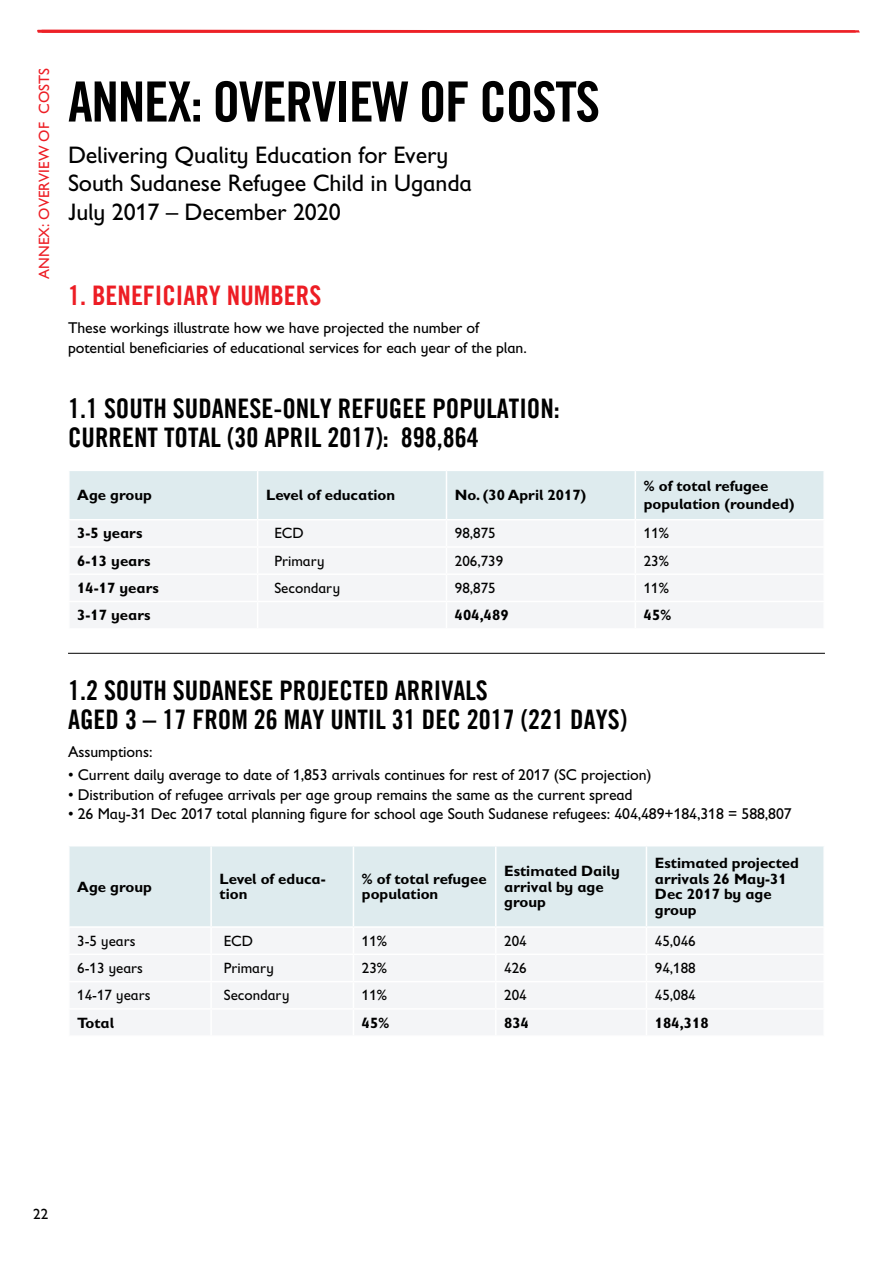
<style>
.page{position:relative;width:893px;height:1263px;background:#fff}
.page>*{position:absolute;margin:0;border:0;box-sizing:border-box;transform-origin:0 0}
.t1{font:55.5px "Trade Gothic LT Com Bd Cn 20";letter-spacing:-.025em;color:#000}
.t2{font:27px/28.5px "Trade Gothic LT Com Bd Cn 20";color:#000}
.t3{font:27px "Trade Gothic LT Com Bd Cn 20";color:#ed1d24}
.t4{font:24px/28.5px "Gill Sans Infant Std";letter-spacing:-.005em;color:#000}
.t5{font:15.75px/19.5px "Gill Sans Infant Std";letter-spacing:-.005em;color:#000}
.t6{font:700 15px/15.8px "Gill Sans Infant Std";color:#000}
.t7{font:15px "Gill Sans Infant Std";color:#000}
.t8{font:15px "Gill Sans Infant Std";color:#ed1d24}
</style>
<div class="page">
<svg style="left:37px;top:30px;width:823px;height:3px;background:#ed2b30"></svg>
<svg style="left:69px;top:471px;width:755px;height:157px"></svg>
<hr style="left:823px;top:602px;width:2px;height:26px;background:#fff">
<div style="left:70px;top:846px;width:753px;height:80px;background:#deebee"></div>
<div style="left:70px;top:928px;width:753px;height:107px;background:#f4f5f7"></div>
<hr style="left:210px;top:846px;width:2px;height:80px;background:#fff">
<hr style="left:353px;top:846px;width:1px;height:80px;background:#fff">
<hr style="left:495px;top:846px;width:1px;height:80px;background:#fff">
<hr style="left:646px;top:846px;width:1px;height:80px;background:#fff">
<hr style="left:210px;top:928px;width:2px;height:25px;background:#fff">
<hr style="left:68px;top:953px;width:143px;height:2px;background:#fff">
<hr style="left:211px;top:953px;width:142px;height:2px;background:#fff">
<hr style="left:210px;top:955px;width:2px;height:26px;background:#fff">
<hr style="left:353px;top:953px;width:143px;height:2px;background:#fff">
<hr style="left:496px;top:953px;width:150px;height:2px;background:#fff">
<hr style="left:646px;top:953px;width:179px;height:2px;background:#fff">
<hr style="left:68px;top:981px;width:143px;height:1px;background:#fff">
<hr style="left:211px;top:981px;width:142px;height:1px;background:#fff">
<hr style="left:210px;top:982px;width:2px;height:26px;background:#fff">
<hr style="left:353px;top:981px;width:143px;height:1px;background:#fff">
<hr style="left:496px;top:981px;width:150px;height:1px;background:#fff">
<hr style="left:646px;top:981px;width:179px;height:1px;background:#fff">
<hr style="left:68px;top:1008px;width:143px;height:2px;background:#fff">
<hr style="left:211px;top:1008px;width:142px;height:2px;background:#fff">
<hr style="left:210px;top:1010px;width:2px;height:25px;background:#fff">
<hr style="left:353px;top:1008px;width:143px;height:2px;background:#fff">
<svg style="left:353px;top:928px;width:1px;height:107px"></svg>
<hr style="left:496px;top:1008px;width:150px;height:2px;background:#fff">
<svg style="left:495px;top:928px;width:1px;height:107px"></svg>
<hr style="left:646px;top:1008px;width:179px;height:2px;background:#fff">
<svg style="left:646px;top:928px;width:1px;height:107px"></svg>
<hr style="left:68px;top:653px;width:757px;height:1px;background:#000">
<p class="t8" style="left:36px;top:279px;width:212px;rotate:-90deg">ANNEX: OVERVIEW OF COSTS</p>
<h1 class="t1" style="left:68px;top:68px;width:534px">ANNEX: OVERVIEW OF COSTS</h1>
<h3 class="t4" style="left:68px;top:140px;width:405px">Delivering Quality Education for Every<br>South Sudanese Refugee Child in Uganda<br>July 2017 – December 2020</h3>
<h2 class="t3" style="left:68px;top:279px;width:255px">1. BENEFICIARY NUMBERS</h2>
<p class="t5" style="left:68px;top:318px;width:460px">These workings illustrate how we have projected the number of potential beneficiaries of educational services for each year of the plan.</p>
<h2 class="t2" style="left:68px;top:394px;width:493px">1.1 SOUTH SUDANESE-ONLY REFUGEE POPULATION:<br>CURRENT TOTAL (30 APRIL 2017): 898,864</h2>
<p class="t6" style="left:77px;top:487px;width:76px">Age group</p>
<p class="t6" style="left:266px;top:487px;width:131px">Level of education</p>
<p class="t6" style="left:455px;top:487px;width:133px">No. (30 April 2017)</p>
<p class="t6" style="left:644px;top:477px;width:152px;line-height:18px">% of total refugee population (rounded)</p>
<p class="t6" style="left:77px;top:525px;width:67px">3-5 years</p>
<p class="t7" style="left:274px;top:525px;width:31px">ECD</p>
<p class="t7" style="left:455px;top:525px;width:42px">98,875</p>
<p class="t7" style="left:644px;top:525px;width:27px">11%</p>
<p class="t6" style="left:77px;top:553px;width:75px">6-13 years</p>
<p class="t7" style="left:274px;top:552px;width:52px">Primary</p>
<p class="t7" style="left:455px;top:552px;width:50px">206,739</p>
<p class="t7" style="left:644px;top:552px;width:27px">23%</p>
<p class="t6" style="left:77px;top:580px;width:83px">14-17 years</p>
<p class="t7" style="left:274px;top:579px;width:67px">Secondary</p>
<p class="t7" style="left:455px;top:579px;width:42px">98,875</p>
<p class="t7" style="left:644px;top:579px;width:27px">11%</p>
<p class="t6" style="left:77px;top:607px;width:75px">3-17 years</p>
<p class="t6" style="left:455px;top:607px;width:55px">404,489</p>
<p class="t6" style="left:644px;top:607px;width:29px">45%</p>
<h2 class="t2" style="left:68px;top:676px;width:561px">1.2 SOUTH SUDANESE PROJECTED ARRIVALS<br>AGED 3 – 17 FROM 26 MAY UNTIL 31 DEC 2017 (221 DAYS)</h2>
<p class="t5" style="left:68px;top:742px;width:86px">Assumptions:</p>
<p class="t5" style="left:68px;top:765px;width:585px">• Current daily average to date of 1,853 arrivals continues for rest of 2017 (SC projection)</p>
<p class="t5" style="left:68px;top:785px;width:566px">• Distribution of refugee arrivals per age group remains the same as the current spread</p>
<p class="t5" style="left:68px;top:804px;width:725px">• 26 May-31 Dec 2017 total planning figure for school age South Sudanese refugees: 404,489+184,318 = 588,807</p>
<p class="t6" style="left:77px;top:878px;width:76px">Age group</p>
<p class="t6" style="left:220px;top:870px;width:108px">Level of educa&shy;tion</p>
<p class="t6" style="left:362px;top:870px;width:126px">% of total refugee population</p>
<p class="t6" style="left:504px;top:863px;width:117px">Estimated Daily arrival by age group</p>
<p class="t6" style="left:655px;top:855px;width:145px">Estimated projected arrivals 26 May-31<br>Dec 2017 by age group</p>
<p class="t7" style="left:77px;top:932px;width:60px">3-5 years</p>
<p class="t7" style="left:224px;top:932px;width:31px">ECD</p>
<p class="t7" style="left:362px;top:932px;width:27px">11%</p>
<p class="t7" style="left:504px;top:932px;width:24px">204</p>
<p class="t7" style="left:655px;top:932px;width:42px">45,046</p>
<p class="t7" style="left:77px;top:959px;width:67px">6-13 years</p>
<p class="t7" style="left:224px;top:959px;width:52px">Primary</p>
<p class="t7" style="left:362px;top:959px;width:27px">23%</p>
<p class="t7" style="left:504px;top:959px;width:24px">426</p>
<p class="t7" style="left:655px;top:959px;width:42px">94,188</p>
<p class="t7" style="left:77px;top:987px;width:75px">14-17 years</p>
<p class="t7" style="left:224px;top:987px;width:67px">Secondary</p>
<p class="t7" style="left:362px;top:987px;width:27px">11%</p>
<p class="t7" style="left:504px;top:987px;width:24px">204</p>
<p class="t7" style="left:655px;top:987px;width:42px">45,084</p>
<p class="t6" style="left:77px;top:1014px;width:38px">Total</p>
<p class="t6" style="left:362px;top:1014px;width:29px">45%</p>
<p class="t6" style="left:504px;top:1014px;width:26px">834</p>
<p class="t6" style="left:655px;top:1014px;width:55px">184,318</p>
<p class="t7" style="left:33px;top:1206px;width:16px">22</p>
</div>
